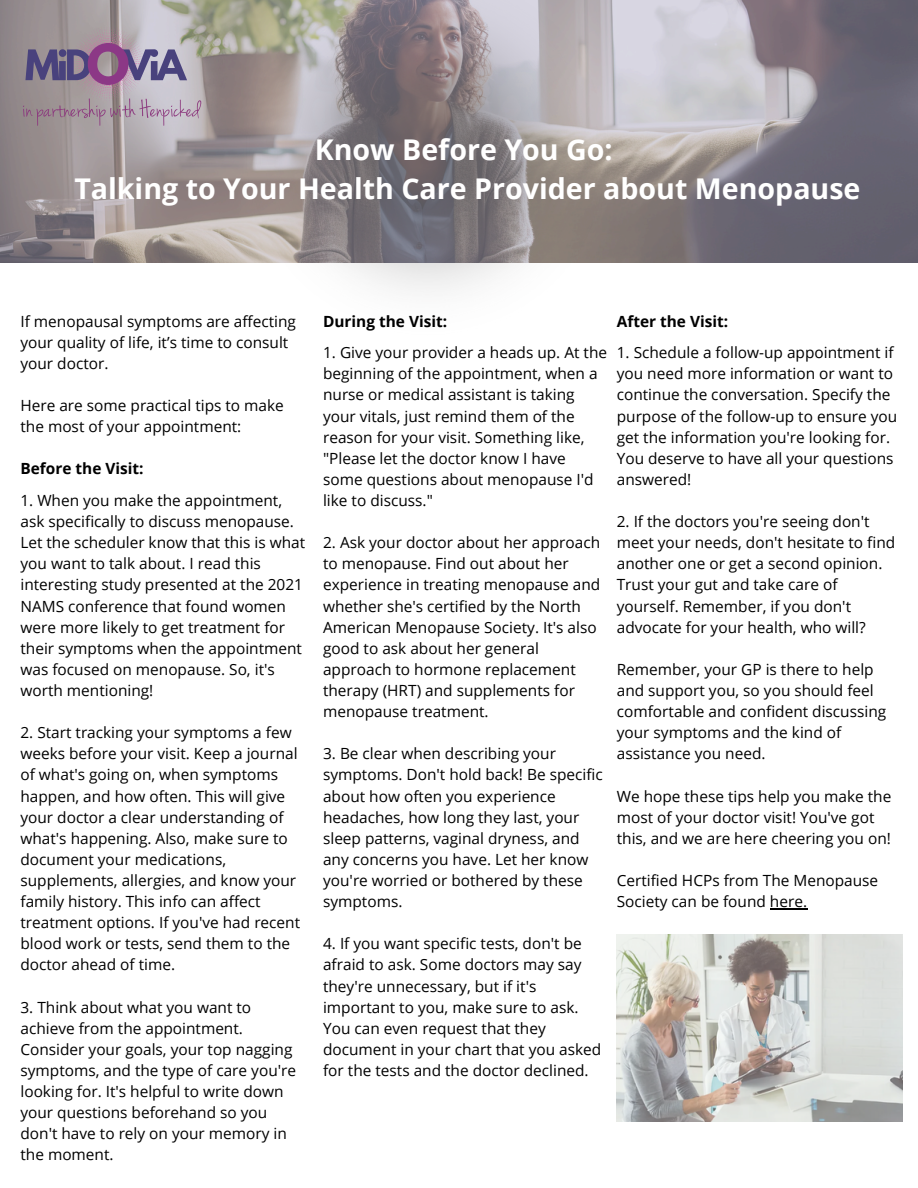
<style>
.page{position:relative;width:918px;height:1188px;background:#fff}
.page>*{position:absolute;margin:0;border:0;box-sizing:border-box;transform-origin:0 0}
.t1{font:700 28.65px/39.9px "Open Sans";color:#fff;text-align:center}
.t2{font:15.45px/21.1px "Open Sans";color:#000}
.t3{font:700 15.45px "Open Sans";color:#000}
</style>
<div class="page">
<img style="left:0;top:0;width:918px;height:263px">
<svg style="left:23px;top:27px;width:178px;height:99px;background:#a092a3"></svg>
<img style="left:240px;top:0;width:377px;height:292px">
<img style="left:617px;top:934px;width:286px;height:188px">
<hr style="left:770px;top:908px;width:37px;height:2px;background:#000">
<p class="t1" style="left:74px;top:128px;width:788px">Know Before You Go:<br>Talking to Your Health Care Provider about Menopause</p>
<p class="t2" style="left:20px;top:310px;width:277px">If menopausal symptoms are affecting your quality of life, it’s time to consult your doctor.</p>
<h1 class="t2" style="left:20px;top:394px;width:265px">Here are some practical tips to make the most of your appointment:</h1>
<p class="t3" style="left:20px;top:458px;width:125px">Before the Visit:</p>
<p class="t2" style="left:20px;top:489px;width:286px">1. When you make the appointment, ask specifically to discuss menopause.<br>Let the scheduler know that this is what you want to talk about. I read this interesting study presented at the 2021<br>NAMS conference that found women were more likely to get treatment for their symptoms when the appointment was focused on menopause. So, it's worth mentioning!</p>
<p class="t2" style="left:20px;top:722px;width:281px">2. Start tracking your symptoms a few weeks before your visit. Keep a journal of what's going on, when symptoms happen, and how often. This will give your doctor a clear understanding of what's happening. Also, make sure to document your medications, supplements, allergies, and know your family history. This info can affect treatment options. If you've had recent blood work or tests, send them to the doctor ahead of time.</p>
<h2 class="t2" style="left:20px;top:996px;width:277px">3. Think about what you want to achieve from the appointment.<br>Consider your goals, your top nagging symptoms, and the type of care you're looking for. It's helpful to write down your questions beforehand so you don't have to rely on your memory in the moment.</h2>
<p class="t3" style="left:323px;top:310px;width:126px">During the Visit:</p>
<p class="t2" style="left:323px;top:342px;width:286px">1. Give your provider a heads up. At the beginning of the appointment, when a nurse or medical assistant is taking your vitals, just remind them of the reason for your visit. Something like, "Please let the doctor know I have some questions about menopause I'd like to discuss."</p>
<p class="t2" style="left:323px;top:532px;width:279px">2. Ask your doctor about her approach to menopause. Find out about her experience in treating menopause and whether she's certified by the North American Menopause Society. It's also good to ask about her general approach to hormone replacement therapy (HRT) and supplements for menopause treatment.</p>
<h2 class="t2" style="left:323px;top:743px;width:281px">3. Be clear when describing your symptoms. Don't hold back! Be specific about how often you experience headaches, how long they last, your sleep patterns, vaginal dryness, and any concerns you have. Let her know you're worried or bothered by these symptoms.</h2>
<p class="t2" style="left:323px;top:933px;width:280px">4. If you want specific tests, don't be afraid to ask. Some doctors may say they're unnecessary, but if it's important to you, make sure to ask.<br>You can even request that they document in your chart that you asked for the tests and the doctor declined.</p>
<p class="t3" style="left:617px;top:310px;width:113px">After the Visit:</p>
<p class="t2" style="left:617px;top:342px;width:282px">1. Schedule a follow-up appointment if you need more information or want to continue the conversation. Specify the purpose of the follow-up to ensure you get the information you're looking for.<br>You deserve to have all your questions answered!</p>
<p class="t2" style="left:617px;top:511px;width:280px">2. If the doctors you're seeing don't meet your needs, don't hesitate to find another one or get a second opinion.<br>Trust your gut and take care of yourself. Remember, if you don't advocate for your health, who will?</p>
<h2 class="t2" style="left:617px;top:658px;width:271px">Remember, your GP is there to help and support you, so you should feel comfortable and confident discussing your symptoms and the kind of assistance you need.</h2>
<p class="t2" style="left:617px;top:785px;width:276px">We hope these tips help you make the most of your doctor visit! You've got this, and we are here cheering you on!</p>
<p class="t2" style="left:617px;top:869px;width:263px">Certified HCPs from The Menopause<br>Society can be found here.</p>
</div>
